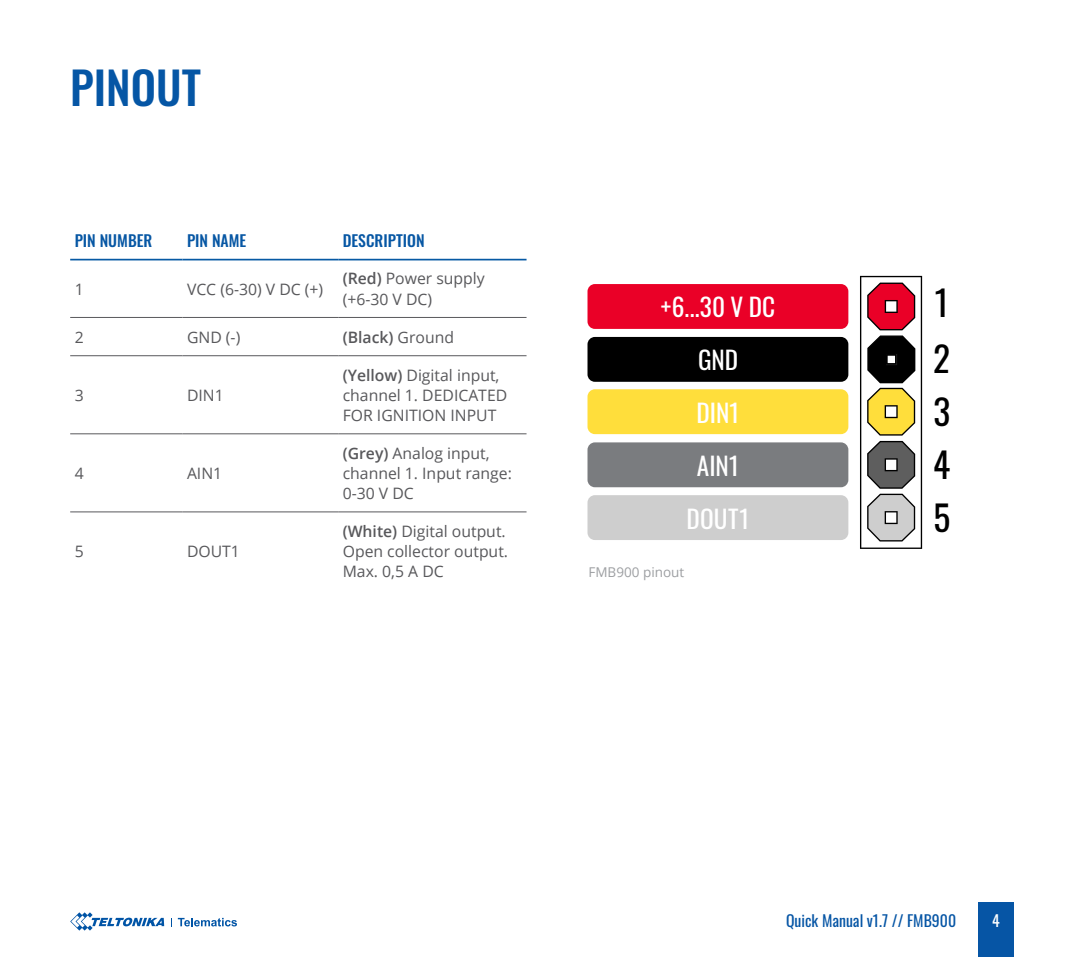
<style>
.page{position:relative;width:1085px;height:957px;background:#fff}
.page>*{position:absolute;margin:0;border:0;box-sizing:border-box;transform-origin:0 0}
.t1{font:500 45px "Oswald";color:#0556a5}
.t2{font:35.1px/52.6px "Oswald";color:#000;text-align:justify}
.t3{font:25.2px/52.9px "Oswald";letter-spacing:.01em;color:#fff;text-align:center}
.t4{font:15.75px/20.2px "Open Sans";color:#58585b}
.t5{font:500 15.75px "Oswald";color:#0757a4}
.t6{font:15.75px "Oswald";color:#0655a5}
.t7{font:600 15.75px "Open Sans";color:#58585b}
.t8{font:15.75px "Oswald";color:#fff}
.t9{font:13.5px "Open Sans";color:#9d9fa2}
.s1{font-weight:600}
.s2{font-weight:400}
</style>
<div class="page">
<div style="left:978px;top:902px;width:35px;height:55px;background:#0655a5"></div>
<svg style="left:70px;top:912px;width:94px;height:18px"></svg>
<svg style="left:178px;top:918px;width:59px;height:8px"></svg>
<hr style="left:338px;top:317px;width:188px;height:1px;background:#58585b">
<hr style="left:338px;top:355px;width:188px;height:1px;background:#58585b">
<hr style="left:338px;top:433px;width:188px;height:1px;background:#58585b">
<hr style="left:338px;top:511px;width:188px;height:1px;background:#58585b">
<hr style="left:70px;top:317px;width:112px;height:1px;background:#58585b">
<hr style="left:70px;top:355px;width:112px;height:1px;background:#58585b">
<hr style="left:70px;top:433px;width:112px;height:1px;background:#58585b">
<hr style="left:182px;top:433px;width:156px;height:1px;background:#58585b">
<hr style="left:70px;top:511px;width:112px;height:1px;background:#58585b">
<hr style="left:182px;top:511px;width:156px;height:1px;background:#58585b">
<hr style="left:182px;top:317px;width:156px;height:1px;background:#58585b">
<hr style="left:182px;top:355px;width:156px;height:1px;background:#58585b">
<hr style="left:70px;top:259px;width:112px;height:1px;background:#0659a4">
<hr style="left:182px;top:259px;width:156px;height:1px;background:#0659a4">
<hr style="left:338px;top:259px;width:188px;height:1px;background:#0659a4">
<svg style="left:860px;top:276px;width:61px;height:273px"></svg>
<div style="left:587px;top:284px;width:261px;height:45px;background:#ea0027;border-radius:7px"></div>
<div style="left:587px;top:337px;width:261px;height:45px;background:#000;border-radius:7px"></div>
<div style="left:587px;top:442px;width:261px;height:45px;background:#7a7c7f;border-radius:7px"></div>
<div style="left:587px;top:389px;width:261px;height:45px;background:#ffde3b;border-radius:7px"></div>
<div style="left:587px;top:495px;width:261px;height:45px;background:#cecece;border-radius:7px"></div>
<h1 class="t1" style="left:70px;top:64px;width:132px">PINOUT</h1>
<p class="t5" style="left:75px;top:232px;width:79px">PIN NUMBER</p>
<p class="t5" style="left:187px;top:232px;width:61px">PIN NAME</p>
<p class="t5" style="left:342px;top:232px;width:83px">DESCRIPTION</p>
<p class="t4" style="left:75px;top:278px;width:11px">1</p>
<p class="t4" style="left:75px;top:326px;width:11px">2</p>
<p class="t4" style="left:187px;top:278px;width:138px">VCC (6-30 V) D C +( )</p>
<p class="t4" style="left:187px;top:326px;width:55px">GND -( )</p>
<p class="t4" style="left:342px;top:268px;width:144px"><span class="s1">(Red)</span> Power supply</p>
<p class="t4" style="left:342px;top:288px;width:91px">(+6-30 V DC(</p>
<p class="t7" style="left:342px;top:326px;width:113px">(Black) <span class="s2">Ground</span></p>
<p class="t4" style="left:75px;top:384px;width:11px">3</p>
<p class="t4" style="left:187px;top:384px;width:38px">DIN1</p>
<p class="t4" style="left:342px;top:364px;width:166px"><span class="s1">(Yellow)</span> Digital input, channel 1. DEDICATED<br>FOR IGNITION INPUT</p>
<p class="t4" style="left:75px;top:463px;width:11px">4</p>
<p class="t4" style="left:187px;top:463px;width:37px">AIN1</p>
<p class="t4" style="left:342px;top:442px;width:171px"><span class="s1">(Grey)</span> Analog input, channel 1. Input range:<br>0-30 V DC</p>
<p class="t4" style="left:75px;top:541px;width:11px">5</p>
<p class="t4" style="left:187px;top:541px;width:54px">DOUT1</p>
<p class="t4" style="left:342px;top:520px;width:167px"><span class="s1">(White)</span> Digital output.<br>Open collector output.<br>Max. 0,5 A DC</p>
<h3 class="t3" style="left:661px;top:278px;width:116px">+6...30 V DC<br>GND</h3>
<h3 class="t3" style="left:696px;top:383px;width:45px">DIN1</h3>
<h3 class="t3" style="left:686px;top:437px;width:64px">AIN1<br>DOUT1</h3>
<p class="t9" style="left:588px;top:563px;width:97px">FMB900 pinout</p>
<h2 class="t2" style="left:934px;top:273px;width:16px">1</h2>
<h2 class="t2" style="left:933px;top:329px;width:19px">2<br>3<br>4<br>5</h2>
<p class="t6" style="left:786px;top:906px;width:171px">Quick Manual v1.7 // FMB900</p>
<p class="t8" style="left:991px;top:906px;width:9px">4</p>
</div>
